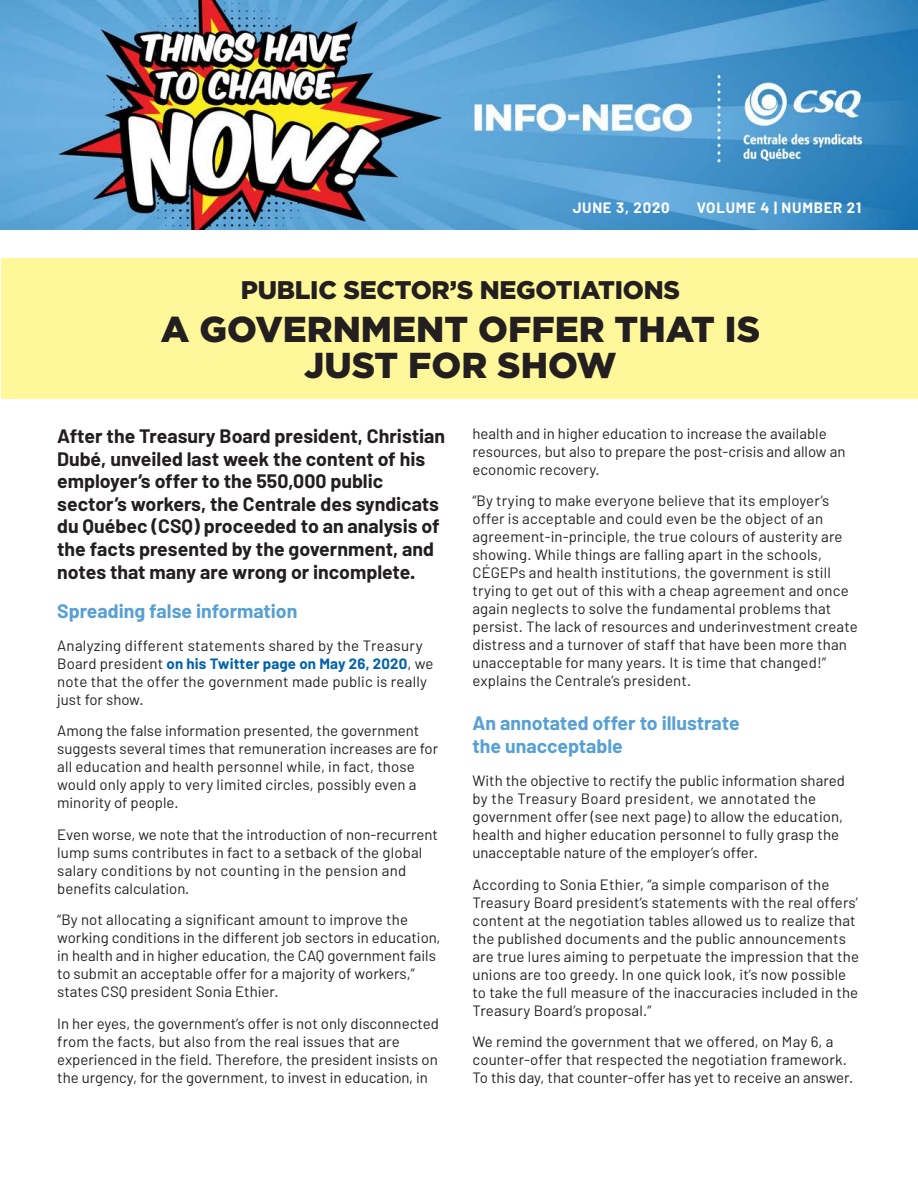
<style>
.page{position:relative;width:918px;height:1188px;background:#fff}
.page>*{position:absolute;margin:0;border:0;box-sizing:border-box;transform-origin:0 0}
.t1{font:900 36px/36px "Gotham";color:#231f20;text-align:center}
.t2{font:900 25.5px "Gotham";letter-spacing:-.01em;color:#231f20}
.t3{font:700 19.5px/22.6px "Barlow";color:#231f20}
.t4{font:700 19.5px/23.4px "Barlow";color:#57a0d3}
.t5{font:15px/18px "Barlow";letter-spacing:.01em;color:#231f20}
.t6{font:700 15px "Barlow";letter-spacing:.05em;color:#fff}
.s1{font-weight:700;color:#0162ad}
</style>
<div class="page">
<img style="left:0;top:0;width:918px;height:230px">
<div style="left:2px;top:258px;width:916px;height:141px;background:#fff79a"></div>
<p class="t6" style="left:573px;top:198px;width:99px">JUNE 3, 2020</p>
<p class="t6" style="left:697px;top:198px;width:166px">VOLUME 4 | NUMBER 21</p>
<h2 class="t2" style="left:241px;top:275px;width:441px">PUBLIC SECTOR’S NEGOTIATIONS</h2>
<h1 class="t1" style="left:161px;top:310px;width:601px">A GOVERNMENT OFFER THAT IS<br>JUST FOR SHOW</h1>
<p class="t3" style="left:57px;top:425px;width:390px">After the Treasury Board president, Christian Dubé, unveiled last week the content of his employer’s offer to the 550,000 public sector’s workers, the Centrale des syndicats du Québec (CSQ) proceeded to an analysis of the facts presented by the government, and notes that many are wrong or incomplete.</p>
<h3 class="t4" style="left:57px;top:599px;width:242px">Spreading false information</h3>
<p class="t5" style="left:57px;top:636px;width:378px">Analyzing different statements shared by the Treasury Board president <span class="s1">on his Twitter page on May 26, 2020</span>, we note that the offer the government made public is really just for show.</p>
<p class="t5" style="left:57px;top:722px;width:382px">Among the false information presented, the government suggests several times that remuneration increases are for all education and health personnel while, in fact, those would only apply to very limited circles, possibly even a minority of people.</p>
<p class="t5" style="left:57px;top:825px;width:382px">Even worse, we note that the introduction of non-recurrent lump sums contributes in fact to a setback of the global salary conditions by not counting in the pension and benefits calculation.</p>
<p class="t5" style="left:57px;top:911px;width:385px">“By not allocating a significant amount to improve the working conditions in the different job sectors in education, in health and in higher education, the CAQ government fails to submit an acceptable offer for a majority of workers,” states CSQ president Sonia Ethier.</p>
<p class="t5" style="left:57px;top:1014px;width:383px">In her eyes, the government’s offer is not only disconnected from the facts, but also from the real issues that are experienced in the field. Therefore, the president insists on the urgency, for the government, to invest in education, in</p>
<p class="t5" style="left:472px;top:424px;width:375px">health and in higher education to increase the available resources, but also to prepare the post-crisis and allow an economic recovery.</p>
<p class="t5" style="left:472px;top:491px;width:387px">“By trying to make everyone believe that its employer’s offer is acceptable and could even be the object of an agreement-in-principle, the true colours of austerity are showing. While things are falling apart in the schools, CÉGEPs and health institutions, the government is still trying to get out of this with a cheap agreement and once again neglects to solve the fundamental problems that persist. The lack of resources and underinvestment create distress and a turnover of staff that have been more than unacceptable for many years. It is time that changed!” explains the Centrale’s president.</p>
<h3 class="t4" style="left:472px;top:711px;width:269px">An annotated offer to illustrate the unacceptable</h3>
<p class="t5" style="left:472px;top:771px;width:374px">With the objective to rectify the public information shared by the Treasury Board president, we annotated the government offer (see next page) to allow the education, health and higher education personnel to fully grasp the unacceptable nature of the employer’s offer.</p>
<p class="t5" style="left:472px;top:875px;width:388px">According to Sonia Ethier, “a simple comparison of the Treasury Board president’s statements with the real offers’ content at the negotiation tables allowed us to realize that the published documents and the public announcements are true lures aiming to perpetuate the impression that the unions are too greedy. In one quick look, it’s now possible to take the full measure of the inaccuracies included in the Treasury Board’s proposal.”</p>
<p class="t5" style="left:472px;top:1032px;width:382px">We remind the government that we offered, on May 6, a counter-offer that respected the negotiation framework.<br>To this day, that counter-offer has yet to receive an answer.</p>
</div>
